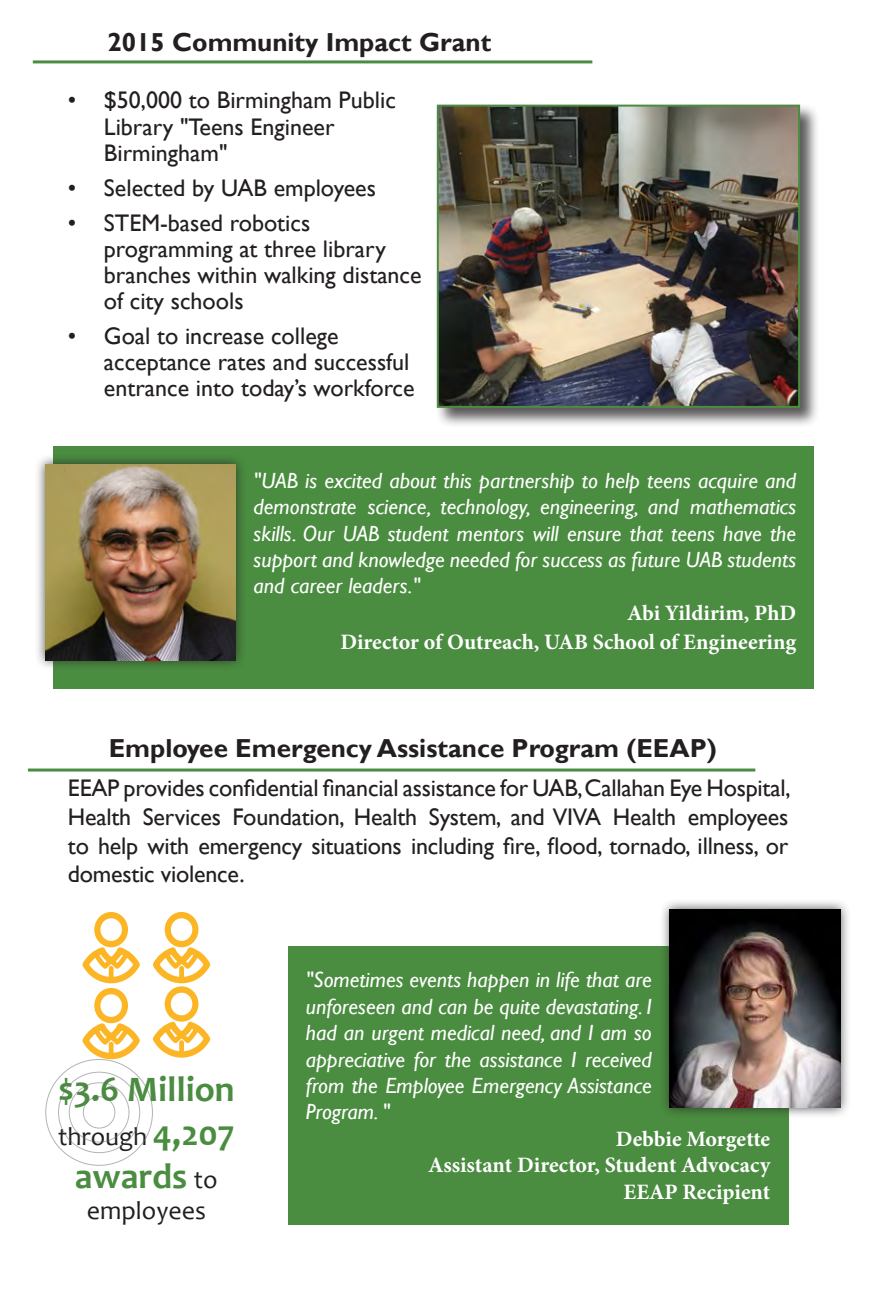
<style>
.page{position:relative;width:889px;height:1295px;background:#fff}
.page>*{position:absolute;margin:0;border:0;box-sizing:border-box;transform-origin:0 0}
.t1{font:700 36px "Candara";color:#4a8c40}
.t2{font:700 26px "Gill Sans";color:#231f20}
.t3{font:26px "Candara";color:#231f20}
.t4{font:24px/26px "Gill Sans";color:#231f20}
.t5{font:italic 22px/26.4px "Gill Sans";color:#fff;text-align:justify}
.t6{font:700 22px "Minion Pro";color:#fff}
.s1{font-weight:700;font-size:36px;color:#4a8c40}
.s2{font-weight:400;font-size:26px;color:#231f20}
</style>
<div class="page">
<hr style="left:28px;top:768px;width:727px;height:3px;background:#4a8c40">
<hr style="left:33px;top:60px;width:559px;height:3px;background:#4a8c40">
<div style="left:435px;top:103px;width:385px;height:324px;background:#231f20;opacity:.75"></div>
<img style="left:440px;top:108px;width:357px;height:297px">
<div style="left:437px;top:105px;width:363px;height:303px;border:2px solid #4a8c40"></div>
<div style="left:53px;top:446px;width:761px;height:242px;background:#4a8c40"></div>
<div style="left:288px;top:945px;width:500px;height:279px;background:#4a8c40"></div>
<div style="left:34px;top:453px;width:212px;height:218px;background:#231f20;opacity:.75"></div>
<img style="left:46px;top:464px;width:189px;height:196px">
<svg style="left:153px;top:912px;width:58px;height:146px"></svg>
<svg style="left:82px;top:912px;width:58px;height:148px"></svg>
<div style="left:659px;top:898px;width:192px;height:221px;background:#231f20;opacity:.75"></div>
<img style="left:670px;top:909px;width:170px;height:198px">
<div style="left:83px;top:1096px;width:32px;height:32px;border:1px solid #63666a;border-radius:50%"></div>
<div style="left:69px;top:1082px;width:60px;height:60px;border:1px solid #63666a;border-radius:50%"></div>
<div style="left:58px;top:1071px;width:82px;height:81px;border:1px solid #63666a;border-radius:50%"></div>
<p class="t2" style="left:107px;top:26px;width:385px">2015 Community Impact Grant</p>
<p class="t4" style="left:104px;top:88px;width:293px;text-indent:-36px">• $50,000 to Birmingham Public<br>Library "Teens Engineer<br>Birmingham"</p>
<p class="t4" style="left:68px;top:175px;width:309px">• Selected by UAB employees</p>
<p class="t4" style="left:104px;top:210px;width:319px;text-indent:-36px">• STEM-based robotics programming at three library branches within walking distance of city schools</p>
<p class="t4" style="left:104px;top:323px;width:312px;text-indent:-36px">• Goal to increase college acceptance rates and successful entrance into today’s workforce</p>
<p class="t5" style="left:253px;top:467px;width:544px">"UAB is excited about this partnership to help teens acquire and demonstrate science, technology, engineering, and mathematics skills. Our UAB student mentors will ensure that teens have the support and knowledge needed for success as future UAB students and career leaders."</p>
<p class="t6" style="left:627px;top:597px;width:170px">Abi Yildirim, PhD</p>
<p class="t6" style="left:340px;top:626px;width:457px">Director of Outreach, UAB School of Engineering</p>
<p class="t2" style="left:109px;top:732px;width:609px">Employee Emergency Assistance Program (EEAP)</p>
<p class="t4" style="left:68px;top:774px;width:724px;line-height:28.8px;text-align:justify">EEAP provides confidential financial assistance for UAB, Callahan Eye Hospital, Health Services Foundation, Health System, and VIVA Health employees to help with emergency situations including fire, flood, tornado, illness, or domestic violence.</p>
<p class="t1" style="left:58px;top:1067px;width:178px">$3.6 Million</p>
<p class="t3" style="left:58px;top:1119px;width:178px">through <span class="s1">4,207</span></p>
<p class="t1" style="left:75px;top:1153px;width:144px">awards <span class="s2">to</span></p>
<p class="t3" style="left:87px;top:1194px;width:121px">employees</p>
<p class="t5" style="left:306px;top:967px;width:347px">"Sometimes events happen in life that are unforeseen and can be quite devastating. I had an urgent medical need, and I am so appreciative for the assistance I received from the Employee Emergency Assistance Program. "</p>
<p class="t6" style="left:616px;top:1123px;width:156px">Debbie Morgette</p>
<p class="t6" style="left:428px;top:1149px;width:343px">Assistant Director, Student Advocacy</p>
<p class="t6" style="left:623px;top:1176px;width:148px">EEAP Recipient</p>
</div>
